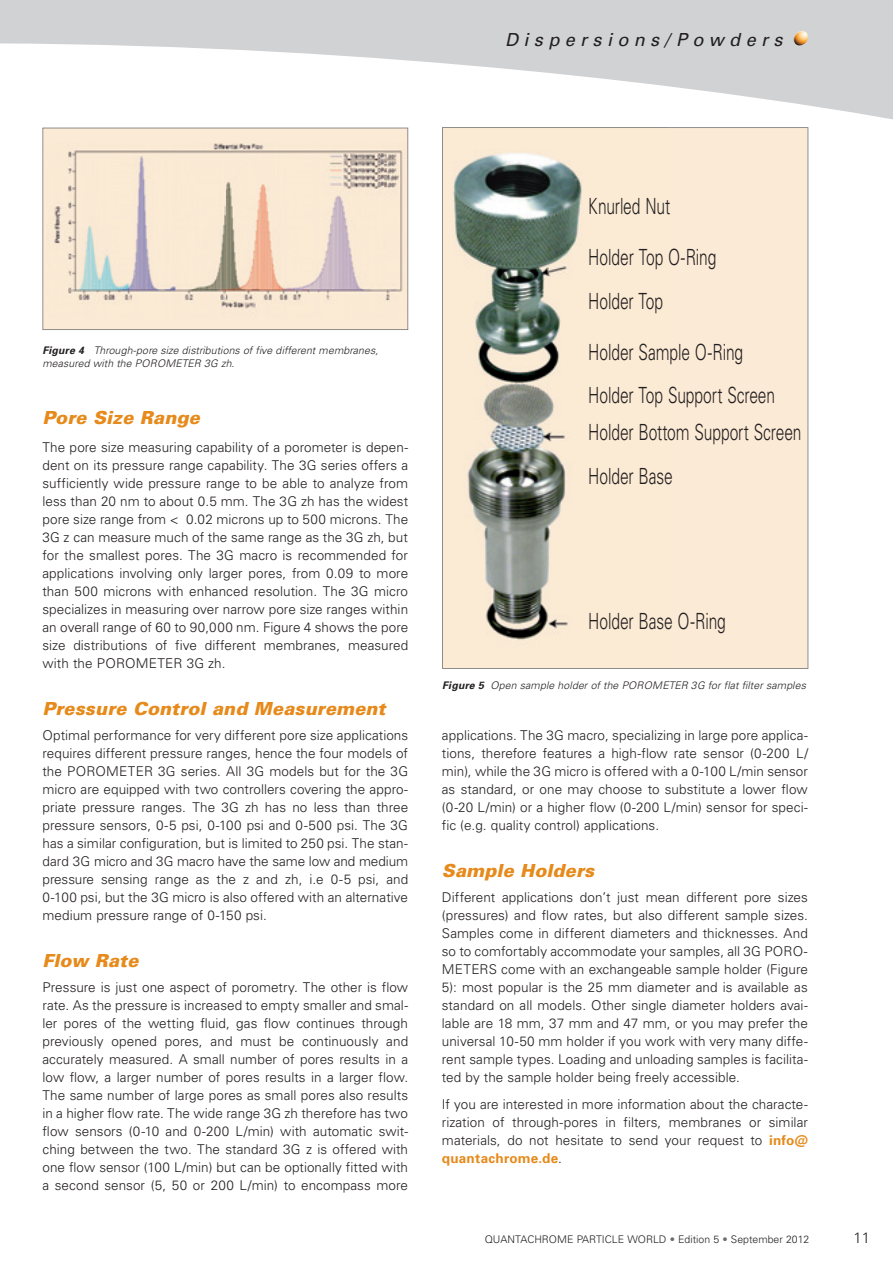
<style>
.page{position:relative;width:893px;height:1263px;background:#fff}
.page>*{position:absolute;margin:0;border:0;box-sizing:border-box;transform-origin:0 0}
.t1{font:300 22.35px/43.8px "Univers";letter-spacing:-.005em;color:#231f20;scale:.7 1}
.t2{font:italic 900 18px "Univers";letter-spacing:.01em;color:#e68a1b}
.t3{font:italic 18px "Univers";letter-spacing:.3em;color:#231f20}
.t4{font:300 15px "Univers";color:#231f20}
.t5{font:300 13.5px/18px "Univers";letter-spacing:.005em;color:#231f20;text-align:justify}
.t6{font:italic 300 10.5px/13.5px "Univers";letter-spacing:.01em;color:#231f20}
.t7{font:300 10.5px "Univers";color:#231f20}
.s1{font-weight:700}
.s2{font-weight:700;color:#e68a1b}
.s3{color:#6c6d70}
</style>
<div class="page">
<svg style="left:0;top:0;width:893px;height:120px;fill:#d1d2d4"></svg>
<img style="left:793px;top:31px;width:16px;height:15px">
<svg style="left:42px;top:128px;width:366px;height:202px;background:#edddcc"></svg>
<svg style="left:442px;top:127px;width:366px;height:542px;background:#e0d5c2"></svg>
<h2 class="t3" style="left:505px;top:33px;width:279px">Dispersions/Powders</h2>
<p class="t6" style="left:42px;top:344px;width:337px"><span class="s1">Figure 4</span> Through-pore size distributions of five different membranes, measured with the POROMETER 3G zh.</p>
<h2 class="t2" style="left:42px;top:411px;width:159px">Pore Size Range</h2>
<p class="t5" style="left:42px;top:439px;width:367px">The pore size measuring capability of a porometer is depen&shy;dent on its pressure range capability. The 3G series offers a sufficiently wide pressure range to be able to analyze from less than 20 nm to about 0.5 mm. The 3G zh has the widest pore size range from &lt; 0.02 microns up to 500 microns. The 3G z can measure much of the same range as the 3G zh, but for the smallest pores. The 3G macro is recommended for applications involving only larger pores, from 0.09 to more than 500 microns with enhanced resolution. The 3G micro specializes in measuring over narrow pore size ranges within an overall range of 60 to 90,000 nm. Figure 4 shows the pore size distributions of five different membranes, measured with the POROMETER 3G zh.</p>
<h2 class="t2" style="left:42px;top:702px;width:345px">Pressure Control and Measurement</h2>
<p class="t5" style="left:42px;top:727px;width:367px">Optimal performance for very different pore size applications requires different pressure ranges, hence the four models of the POROMETER 3G series. All 3G models but for the 3G micro are equipped with two controllers covering the appro&shy;priate pressure ranges. The 3G zh has no less than three pressure sensors, 0-5 psi, 0-100 psi and 0-500 psi. The 3G has a similar configuration, but is limited to 250 psi. The stan&shy;dard 3G micro and 3G macro have the same low and medium pressure sensing range as the z and zh, i.e 0-5 psi, and 0-100 psi, but the 3G micro is also offered with an alternative medium pressure range of 0-150 psi.</p>
<h2 class="t2" style="left:42px;top:954px;width:97px">Flow Rate</h2>
<p class="t5" style="left:42px;top:979px;width:367px">Pressure is just one aspect of porometry. The other is flow rate. As the pressure is increased to empty smaller and smal&shy;ler pores of the wetting fluid, gas flow continues through previously opened pores, and must be continuously and accurately measured. A small number of pores results in a low flow, a larger number of pores results in a larger flow.<br>The same number of large pores as small pores also results in a higher flow rate. The wide range 3G zh therefore has two flow sensors (0-10 and 0-200 L/min) with automatic swit&shy;ching between the two. The standard 3G z is offered with one flow sensor (100 L/min) but can be optionally fitted with a second sensor (5, 50 or 200 L/min) to encompass more</p>
<h1 class="t1" style="left:588px;top:187px;width:119px">Knurled Nut</h1>
<h1 class="t1" style="left:588px;top:237px;width:184px">Holder Top O-Ring<br>Holder Top</h1>
<h1 class="t1" style="left:588px;top:332px;width:268px">Holder Sample O-Ring<br>Holder Top Support Screen</h1>
<h1 class="t1" style="left:588px;top:412px;width:306px">Holder Bottom Support Screen<br>Holder Base</h1>
<h1 class="t1" style="left:588px;top:601px;width:198px">Holder Base O-Ring</h1>
<p class="t6" style="left:442px;top:679px;width:365px"><span class="s1">Figure 5</span> Open sample holder of the POROMETER 3G for flat filter samples</p>
<p class="t5" style="left:442px;top:727px;width:368px">applications. The 3G macro, specializing in large pore applica&shy;tions, therefore features a high-flow rate sensor (0-200 L/ min), while the 3G micro is offered with a 0-100 L/min sensor as standard, or one may choose to substitute a lower flow (0-20 L/min) or a higher flow (0-200 L/min) sensor for speci&shy;fic (e.g. quality control) applications.</p>
<h2 class="t2" style="left:442px;top:864px;width:154px">Sample Holders</h2>
<p class="t5" style="left:442px;top:889px;width:368px">Different applications don’t just mean different pore sizes (pressures) and flow rates, but also different sample sizes.<br>Samples come in different diameters and thicknesses. And so to comfortably accommodate your samples, all 3G PORO-METERS come with an exchangeable sample holder (Figure 5): most popular is the 25 mm diameter and is available as standard on all models. Other single diameter holders avai&shy;lable are 18 mm, 37 mm and 47 mm, or you may prefer the universal 10-50 mm holder if you work with very many diffe&shy;rent sample types. Loading and unloading samples is facilita&shy;ted by the sample holder being freely accessible.</p>
<p class="t5" style="left:442px;top:1096px;width:368px">If you are interested in more information about the characte&shy;rization of through-pores in filters, membranes or similar materials, do not hesitate to send your request to <span class="s2">info@ quantachrome.de</span>.</p>
<p class="t7" style="left:485px;top:1236px;width:326px">QUANTACHROME PARTICLE WORLD <span class="s3">•</span> Edition 5 <span class="s3">•</span> September 2012</p>
<p class="t4" style="left:853px;top:1232px;width:18px">11</p>
</div>
